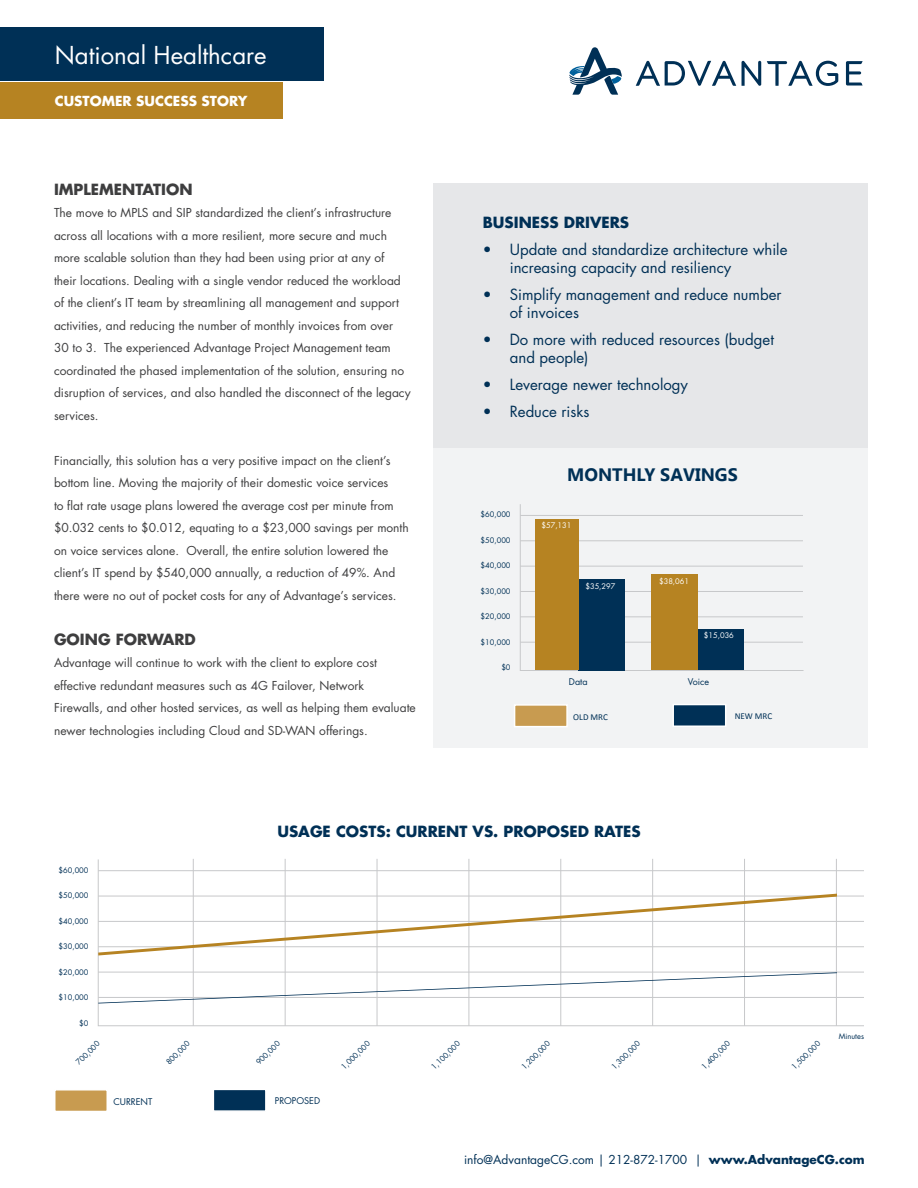
<style>
.page{position:relative;width:918px;height:1188px;background:#fff}
.page>*{position:absolute;margin:0;border:0;box-sizing:border-box;transform-origin:0 0}
.t1{font:24px "Futura Std";color:#fff}
.t2{font:700 18px "Gadugi";color:#003056}
.t3{font:15px/18px "Futura Std";color:#003056}
.t4{font:700 15px "Futura Std";color:#003056}
.t5{font:700 15px "Futura Std";color:#3e3e3f}
.t6{font:700 13.5px "Futura Std";color:#fff}
.t7{font:12px/22.5px "Futura Std";color:#3e3e3f}
.t8{font:12px "Futura Std";color:#003056}
.t9{font:9px "Futura Std";color:#003056}
.t10{font:9px "Calibri";color:#003056}
.t11{font:7.5px "Futura Std";color:#003056}
.t12{font:7.5px "Futura Std";color:#fff}
.s1{font-weight:700}
</style>
<div class="page">
<div style="left:433px;top:447px;width:435px;height:300px;background:#f2f3f4"></div>
<svg style="left:569px;top:47px;width:53px;height:48px"></svg>
<svg style="left:742px;top:61px;width:19px;height:25px"></svg>
<svg style="left:846px;top:61px;width:17px;height:25px"></svg>
<svg style="left:636px;top:61px;width:100px;height:25px"></svg>
<svg style="left:767px;top:61px;width:71px;height:25px"></svg>
<div style="left:0;top:27px;width:323px;height:54px;background:#003056"></div>
<div style="left:0;top:82px;width:283px;height:37px;background:#b68322"></div>
<div style="left:514px;top:704px;width:54px;height:23px;background:#c89b50;border:2px solid #fff"></div>
<div style="left:672px;top:704px;width:54px;height:23px;background:#003056;border:2px solid #fff"></div>
<svg style="left:520px;top:504px;width:284px;height:167px"></svg>
<hr style="left:520px;top:617px;width:283px;height:1px;background:#c7c8ca">
<hr style="left:520px;top:591px;width:283px;height:1px;background:#c7c8ca">
<hr style="left:520px;top:566px;width:283px;height:1px;background:#c7c8ca">
<hr style="left:520px;top:541px;width:283px;height:1px;background:#c7c8ca">
<hr style="left:520px;top:642px;width:283px;height:1px;background:#c7c8ca">
<hr style="left:520px;top:515px;width:283px;height:1px;background:#c7c8ca">
<div style="left:578px;top:579px;width:47px;height:91px;background:#003056"></div>
<div style="left:697px;top:630px;width:47px;height:40px;background:#003056"></div>
<div style="left:535px;top:520px;width:44px;height:150px;background:#b68322"></div>
<div style="left:651px;top:575px;width:47px;height:95px;background:#b68322"></div>
<div style="left:433px;top:183px;width:435px;height:264px;background:#e6e7e9"></div>
<svg style="left:98px;top:859px;width:766px;height:167px"></svg>
<hr style="left:98px;top:972px;width:766px;height:1px;background:#c7c8ca">
<hr style="left:98px;top:946px;width:766px;height:1px;background:#c7c8ca">
<hr style="left:98px;top:921px;width:766px;height:1px;background:#c7c8ca">
<hr style="left:98px;top:896px;width:766px;height:1px;background:#c7c8ca">
<hr style="left:98px;top:997px;width:766px;height:1px;background:#c7c8ca">
<hr style="left:98px;top:870px;width:766px;height:1px;background:#c7c8ca">
<hr style="left:193px;top:859px;width:1px;height:167px;background:#c7c8ca">
<hr style="left:285px;top:859px;width:1px;height:167px;background:#c7c8ca">
<hr style="left:377px;top:859px;width:1px;height:167px;background:#c7c8ca">
<hr style="left:469px;top:859px;width:1px;height:167px;background:#c7c8ca">
<hr style="left:561px;top:859px;width:1px;height:167px;background:#c7c8ca">
<hr style="left:652px;top:859px;width:1px;height:167px;background:#c7c8ca">
<hr style="left:744px;top:859px;width:1px;height:167px;background:#c7c8ca">
<hr style="left:836px;top:859px;width:1px;height:167px;background:#c7c8ca">
<div style="left:54px;top:1089px;width:54px;height:23px;background:#c89b50;border:2px solid #fff"></div>
<div style="left:213px;top:1089px;width:54px;height:23px;background:#003056;border:2px solid #fff"></div>
<svg style="left:97px;top:972px;width:742px;height:32px"></svg>
<svg style="left:97px;top:892px;width:742px;height:65px"></svg>
<h1 class="t1" style="left:55px;top:40px;width:213px">National Healthcare</h1>
<p class="t6" style="left:55px;top:92px;width:194px">CUSTOMER SUCCESS STORY</p>
<p class="t5" style="left:54px;top:179px;width:140px">IMPLEMENTATION</p>
<p class="t7" style="left:54px;top:202px;width:358px">The move to MPLS and SIP standardized the client’s infrastructure across all locations with a more resilient, more secure and much more scalable solution than they had been using prior at any of<br>their locations. Dealing with a single vendor reduced the workload of the client’s IT team by streamlining all management and support activities, and reducing the number of monthly invoices from over 30 to 3. The experienced Advantage Project Management team coordinated the phased implementation of the solution, ensuring no disruption of services, and also handled the disconnect of the legacy services.</p>
<p class="t7" style="left:54px;top:449px;width:356px">Financially, this solution has a very positive impact on the client’s bottom line. Moving the majority of their domestic voice services<br>to flat rate usage plans lowered the average cost per minute from $0.032 cents to $0.012, equating to a $23,000 savings per month on voice services alone. Overall, the entire solution lowered the client’s IT spend by $540,000 annually, a reduction of 49%. And there were no out of pocket costs for any of Advantage’s services.</p>
<p class="t5" style="left:54px;top:629px;width:143px">GOING FORWARD</p>
<p class="t7" style="left:54px;top:652px;width:363px">Advantage will continue to work with the client to explore cost effective redundant measures such as 4G Failover, Network Firewalls, and other hosted services, as well as helping them evaluate newer technologies including Cloud and SD-WAN offerings.</p>
<p class="t4" style="left:483px;top:213px;width:148px">BUSINESS DRIVERS</p>
<p class="t3" style="left:510px;top:241px;width:279px;text-indent:-27px">• Update and standardize architecture while increasing capacity and resiliency</p>
<p class="t3" style="left:510px;top:286px;width:273px;text-indent:-27px">• Simplify management and reduce number of invoices</p>
<p class="t3" style="left:510px;top:331px;width:266px;text-indent:-27px">• Do more with reduced resources (budget and people)</p>
<p class="t3" style="left:483px;top:376px;width:207px">• Leverage newer technology</p>
<p class="t3" style="left:483px;top:403px;width:108px">• Reduce risks</p>
<p class="t11" style="left:481px;top:510px;width:32px">$60,000</p>
<p class="t11" style="left:481px;top:535px;width:32px">$50,000</p>
<p class="t11" style="left:481px;top:561px;width:32px">$40,000</p>
<p class="t11" style="left:481px;top:586px;width:32px">$30,000</p>
<p class="t11" style="left:481px;top:612px;width:32px">$20,000</p>
<p class="t11" style="left:481px;top:637px;width:32px">$10,000</p>
<p class="t11" style="left:501px;top:663px;width:11px">$0</p>
<p class="t2" style="left:567px;top:464px;width:172px">MONTHLY SAVINGS</p>
<p class="t12" style="left:541px;top:520px;width:32px">$57,131</p>
<p class="t12" style="left:585px;top:581px;width:32px">$35,297</p>
<p class="t12" style="left:659px;top:577px;width:32px">$38,061</p>
<p class="t12" style="left:704px;top:631px;width:32px">$15,036</p>
<p class="t9" style="left:569px;top:676px;width:20px">Data</p>
<p class="t9" style="left:688px;top:676px;width:23px">Voice</p>
<p class="t10" style="left:573px;top:710px;width:36px">OLD MRC</p>
<p class="t10" style="left:735px;top:710px;width:39px">NEW MRC</p>
<p class="t11" style="left:59px;top:865px;width:32px">$60,000</p>
<p class="t11" style="left:59px;top:890px;width:32px">$50,000</p>
<p class="t11" style="left:59px;top:916px;width:32px">$40,000</p>
<p class="t11" style="left:59px;top:941px;width:32px">$30,000</p>
<p class="t11" style="left:59px;top:967px;width:32px">$20,000</p>
<p class="t11" style="left:59px;top:992px;width:32px">$10,000</p>
<p class="t11" style="left:79px;top:1018px;width:11px">$0</p>
<p class="t4" style="left:277px;top:822px;width:365px">USAGE COSTS: CURRENT VS. PROPOSED RATES</p>
<p class="t11" style="left:74px;top:1060px;width:32px;rotate:-45deg">700,000</p>
<p class="t11" style="left:164px;top:1060px;width:32px;rotate:-45deg">800,000</p>
<p class="t11" style="left:254px;top:1060px;width:32px;rotate:-45deg">900,000</p>
<p class="t11" style="left:339px;top:1065px;width:38px;rotate:-45deg">1,000,000</p>
<p class="t11" style="left:429px;top:1065px;width:38px;rotate:-45deg">1,100,000</p>
<p class="t11" style="left:519px;top:1065px;width:38px;rotate:-45deg">1,200,000</p>
<p class="t11" style="left:609px;top:1065px;width:38px;rotate:-45deg">1,300,000</p>
<p class="t11" style="left:699px;top:1065px;width:38px;rotate:-45deg">1,400,000</p>
<p class="t11" style="left:790px;top:1065px;width:38px;rotate:-45deg">1,500,000</p>
<p class="t9" style="left:113px;top:1096px;width:40px">CURRENT</p>
<p class="t9" style="left:275px;top:1095px;width:47px">PROPOSED</p>
<p class="t11" style="left:839px;top:1031px;width:27px">Minutes</p>
<p class="t8" style="left:464px;top:1151px;width:402px">info@AdvantageCG.com | 212-872-1700 | <span class="s1">www.AdvantageCG.com</span></p>
</div>
